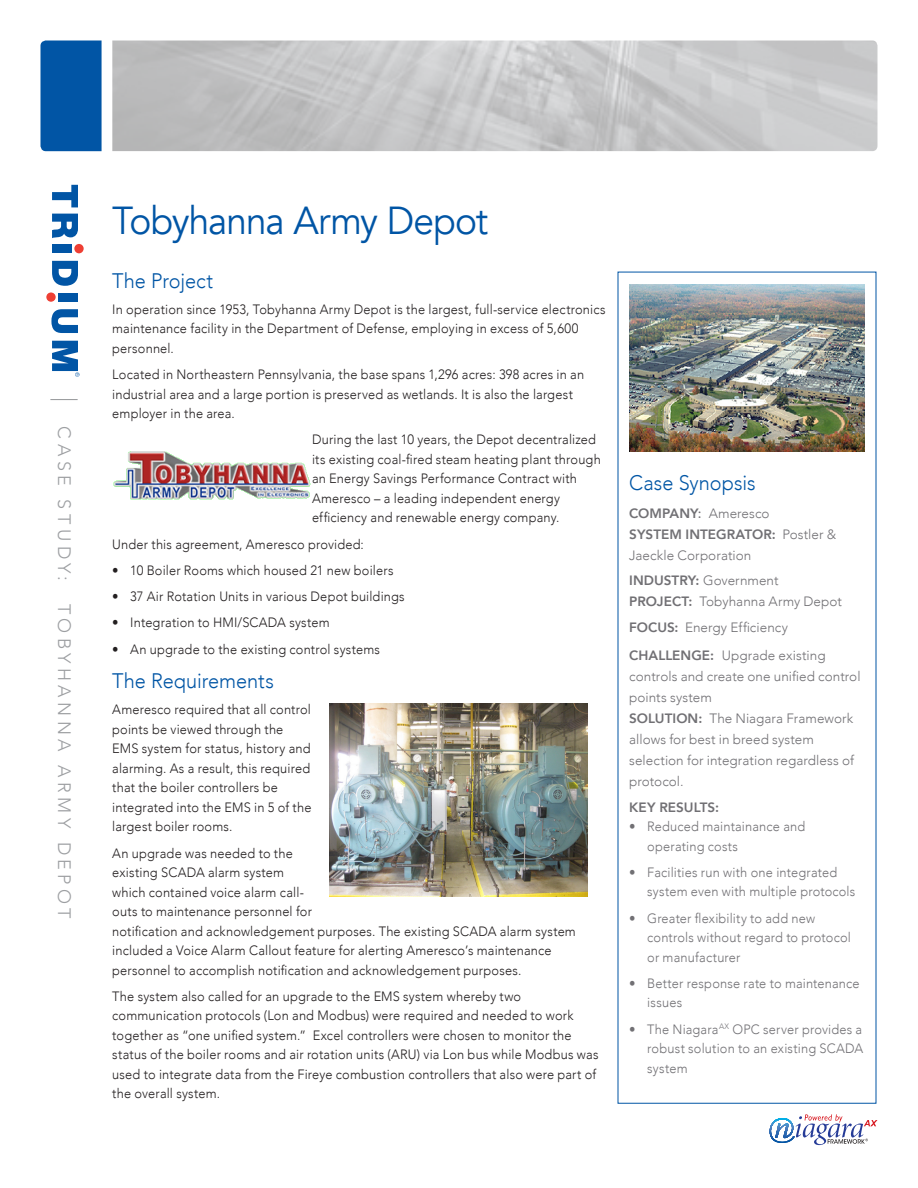
<style>
.page{position:relative;width:918px;height:1188px;background:#fff}
.page>*{position:absolute;margin:0;border:0;box-sizing:border-box;transform-origin:0 0}
.Headline{font:39px "Avenir LT Com";letter-spacing:-.03em;color:#0155a5;scale:.95 1}
.Subhead{font:300 21px "Avenir LT Com";color:#0155a5;scale:.95 1}
.Side_ID{font:300 18px "Avenir LT Com";letter-spacing:.245em;color:#9d9fa2}
.Body_Text{font:300 13.5px/19.5px "Avenir LT Com";letter-spacing:.015em;color:#231f20;scale:.95 1}
.Sidebar_Text{font:300 13.5px/21px "Avenir LT Com";letter-spacing:.005em;color:#717074}
.Bullet_Text{font:300 13.5px/19.5px "Avenir LT Com";letter-spacing:.015em;color:#717074;scale:.95 1}
.Bullet_Text-2{font:300 13.5px "Avenir LT Com";letter-spacing:.015em;color:#231f20;scale:.95 1}
.Sidebar_Text-2{font:800 13.5px "Avenir LT Com";letter-spacing:.005em;color:#717074}
.s1{font-weight:800}
.s2{font-weight:500}
</style>
<div class="page">
<img style="left:112px;top:40px;width:766px;height:111px">
<div style="left:40px;top:40px;width:62px;height:111px;background:#0155a5"></div>
<svg style="left:770px;top:1114px;width:108px;height:31px"></svg>
<svg style="left:52px;top:185px;width:26px;height:22px"></svg>
<svg style="left:52px;top:214px;width:26px;height:24px"></svg>
<div style="left:52px;top:245px;width:19px;height:8px;background:#0155a5"></div>
<svg style="left:52px;top:261px;width:26px;height:25px"></svg>
<div style="left:59px;top:293px;width:19px;height:8px;background:#0155a5"></div>
<svg style="left:51px;top:309px;width:27px;height:24px"></svg>
<div style="left:74px;top:244px;width:10px;height:9px;background:#ee3f34;border-radius:50%"></div>
<div style="left:46px;top:293px;width:10px;height:9px;background:#ee3f34;border-radius:50%"></div>
<svg style="left:52px;top:341px;width:27px;height:36px"></svg>
<svg style="left:50px;top:399px;width:28px;height:1px"></svg>
<img style="left:113px;top:451px;width:198px;height:49px">
<img style="left:629px;top:284px;width:236px;height:168px">
<img style="left:330px;top:704px;width:258px;height:193px">
<p class="Side_ID" style="left:75px;top:426px;width:156px;rotate:90deg">CASE STUDY:</p>
<p class="Side_ID" style="left:75px;top:604px;width:316px;rotate:90deg">TOBYHANNA ARMY DEPOT</p>
<p class="Headline" style="left:112px;top:197px;width:397px">Tobyhanna Army Depot</p>
<p class="Subhead" style="left:112px;top:268px;width:108px">The Project</p>
<p class="Body_Text" style="left:112px;top:299px;width:521px">In operation since 1953, Tobyhanna Army Depot is the largest, full-service electronics maintenance facility in the Department of Defense, employing in excess of 5,600 personnel.</p>
<p class="Body_Text" style="left:112px;top:365px;width:498px">Located in Northeastern Pennsylvania, the base spans 1,296 acres: 398 acres in an industrial area and a large portion is preserved as wetlands. It is also the largest employer in the area.</p>
<p class="Body_Text" style="left:312px;top:430px;width:306px">During the last 10 years, the Depot decentralized its existing coal-fired steam heating plant through an Energy Savings Performance Contract with Ameresco – a leading independent energy efficiency and renewable energy company.</p>
<p class="Body_Text" style="left:112px;top:534px;width:266px">Under this agreement, Ameresco provided:</p>
<p class="Bullet_Text-2" style="left:112px;top:562px;width:297px">• 10 Boiler Rooms which housed 21 new boilers</p>
<p class="Bullet_Text-2" style="left:112px;top:588px;width:309px">• 37 Air Rotation Units in various Depot buildings</p>
<p class="Bullet_Text-2" style="left:112px;top:615px;width:230px">• Integration to HMI/SCADA system</p>
<p class="Bullet_Text-2" style="left:112px;top:641px;width:283px">• An upgrade to the existing control systems</p>
<p class="Subhead" style="left:112px;top:668px;width:172px">The Requirements</p>
<p class="Body_Text" style="left:112px;top:700px;width:211px">Ameresco required that all control points be viewed through the<br>EMS system for status, history and alarming. As a result, this required that the boiler controllers be integrated into the EMS in 5 of the largest boiler rooms.</p>
<p class="Body_Text" style="left:112px;top:843px;width:490px">An upgrade was needed to the<br>existing SCADA alarm system<br>which contained voice alarm call-<br>outs to maintenance personnel for<br>notification and acknowledgement purposes. The existing SCADA alarm system included a Voice Alarm Callout feature for alerting Ameresco’s maintenance personnel to accomplish notification and acknowledgement purposes.</p>
<p class="Body_Text" style="left:112px;top:986px;width:513px">The system also called for an upgrade to the EMS system whereby two communication protocols (Lon and Modbus) were required and needed to work together as “one unified system.” Excel controllers were chosen to monitor the status of the boiler rooms and air rotation units (ARU) via Lon bus while Modbus was used to integrate data from the Fireye combustion controllers that also were part of the overall system.</p>
<p class="Subhead" style="left:629px;top:470px;width:135px">Case Synopsis</p>
<p class="Sidebar_Text" style="left:629px;top:503px;width:142px"><span class="s1">COMPANY</span><span class="s2">:</span> Ameresco</p>
<p class="Sidebar_Text" style="left:629px;top:524px;width:209px"><span class="s1">SYSTEM INTEGRATOR:</span> Postler &amp;<br>Jaeckle Corporation</p>
<p class="Sidebar_Text" style="left:629px;top:570px;width:151px"><span class="s1">INDUSTRY:</span> Government</p>
<p class="Sidebar_Text" style="left:629px;top:591px;width:214px"><span class="s1">PROJECT:</span> Tobyhanna Army Depot</p>
<p class="Sidebar_Text" style="left:629px;top:617px;width:160px"><span class="s1">FOCUS:</span> Energy Efficiency</p>
<p class="Sidebar_Text" style="left:629px;top:645px;width:233px"><span class="s1">CHALLENGE:</span> Upgrade existing controls and create one unified control points system</p>
<p class="Sidebar_Text" style="left:629px;top:708px;width:226px"><span class="s1">SOLUTION:</span> The Niagara Framework allows for best in breed system selection for integration regardless of protocol.</p>
<p class="Sidebar_Text-2" style="left:629px;top:799px;width:91px">KEY RESULTS:</p>
<p class="Bullet_Text" style="left:647px;top:817px;width:168px;text-indent:-18px">• Reduced maintainance and operating costs</p>
<p class="Bullet_Text" style="left:647px;top:863px;width:221px;text-indent:-18px">• Facilities run with one integrated system even with multiple protocols</p>
<p class="Bullet_Text" style="left:647px;top:908px;width:216px;text-indent:-18px">• Greater flexibility to add new controls without regard to protocol or manufacturer</p>
<p class="Bullet_Text" style="left:647px;top:974px;width:225px;text-indent:-18px">• Better response rate to maintenance issues</p>
<p class="Bullet_Text" style="left:647px;top:1019px;width:229px;text-align:justify;text-indent:-18px">• The Niagara<sup>AX</sup> OPC server provides a robust solution to an existing SCADA system</p>
</div>
